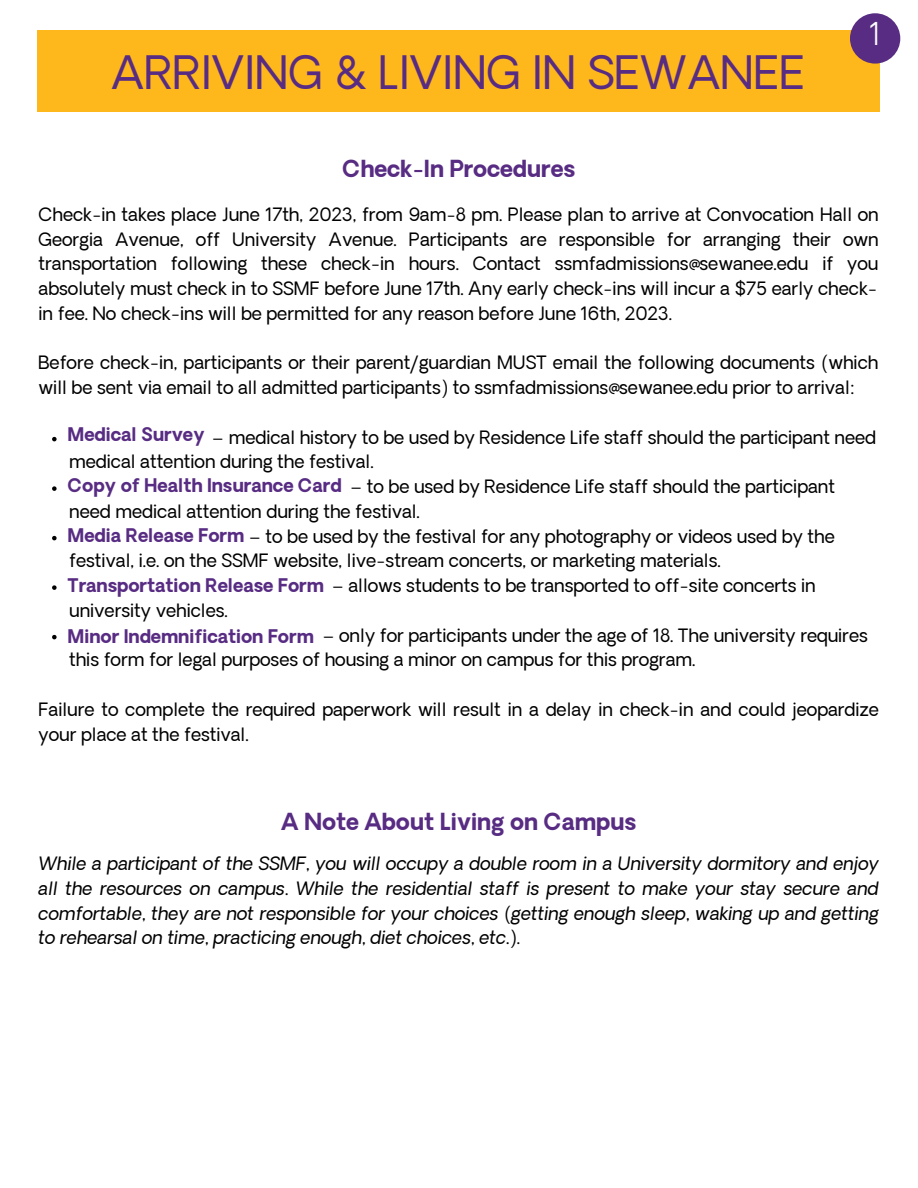
<style>
.page{position:relative;width:918px;height:1188px;background:#fff}
.page>*{position:absolute;margin:0;border:0;box-sizing:border-box;transform-origin:0 0}
.t1{font:45px "Oakes Grotesk";color:#582c83}
.t2{font:300 30.75px "Oakes Grotesk";color:#fff}
.t3{font:700 22.5px "Oakes Grotesk";color:#582c83}
.t4{font:18px/24.8px "Oakes Grotesk";color:#000}
.t5{font:italic 18px/24.8px "Oakes Grotesk";color:#000;text-align:justify}
.t6{font:700 18px "Oakes Grotesk";color:#582c83}
.s1{font-weight:700;color:#582c83}
</style>
<div class="page">
<svg style="left:52px;top:437px;width:5px;height:4px"></svg>
<svg style="left:52px;top:486px;width:5px;height:5px"></svg>
<svg style="left:52px;top:536px;width:5px;height:4px"></svg>
<svg style="left:52px;top:585px;width:5px;height:5px"></svg>
<svg style="left:52px;top:635px;width:5px;height:4px"></svg>
<div style="left:38px;top:30px;width:841px;height:81px;background:#ffb81c"></div>
<div style="left:850px;top:13px;width:50px;height:51px;background:#582c83;border-radius:50%"></div>
<h1 class="t1" style="left:111px;top:55px;width:696px">ARRIVING &amp; LIVING IN SEWANEE</h1>
<p class="t3" style="left:342px;top:161px;width:235px">Check-In Procedures</p>
<h2 class="t2" style="left:869px;top:22px;width:13px">1</h2>
<p class="t4" style="left:39px;top:204px;width:842px;text-align:justify">Check-in takes place June 17th, 2023, from 9am-8 pm. Please plan to arrive at Convocation Hall on Georgia Avenue, off University Avenue. Participants are responsible for arranging their own transportation following these check-in hours. Contact ssmfadmissions@sewanee.edu if you absolutely must check in to SSMF before June 17th. Any early check-ins will incur a $75 early check&shy;in fee. No check-ins will be permitted for any reason before June 16th, 2023.</p>
<p class="t4" style="left:39px;top:353px;width:841px">Before check-in, participants or their parent/guardian MUST email the following documents (which will be sent via email to all admitted participants) to ssmfadmissions@sewanee.edu prior to arrival:</p>
<p class="t6" style="left:68px;top:428px;width:139px">Medical Survey</p>
<p class="t6" style="left:68px;top:478px;width:276px">Copy of Health Insurance Card</p>
<p class="t4" style="left:69px;top:427px;width:809px;text-indent:143px">– medical history to be used by Residence Life staff should the participant need medical attention during the festival.</p>
<p class="t4" style="left:68px;top:476px;width:769px;text-indent:283px">– to be used by Residence Life staff should the participant need medical attention during the festival.<br><span class="s1">Media Release Form</span> – to be used by the festival for any photography or videos used by the festival, i.e. on the SSMF website, live-stream concerts, or marketing materials.<br><span class="s1">Transportation Release Form</span> – allows students to be transported to off-site concerts in university vehicles.</p>
<p class="t4" style="left:69px;top:625px;width:800px;text-indent:253px">– only for participants under the age of 18. The university requires this form for legal purposes of housing a minor on campus for this program.</p>
<p class="t6" style="left:68px;top:629px;width:248px">Minor Indemnification Form</p>
<p class="t4" style="left:39px;top:699px;width:842px">Failure to complete the required paperwork will result in a delay in check-in and could jeopardize your place at the festival.</p>
<p class="t3" style="left:281px;top:813px;width:357px">A Note About Living on Campus</p>
<p class="t5" style="left:39px;top:853px;width:842px">While a participant of the SSMF, you will occupy a double room in a University dormitory and enjoy all the resources on campus. While the residential staff is present to make your stay secure and comfortable, they are not responsible for your choices (getting enough sleep, waking up and getting to rehearsal on time, practicing enough, diet choices, etc.).</p>
</div>
